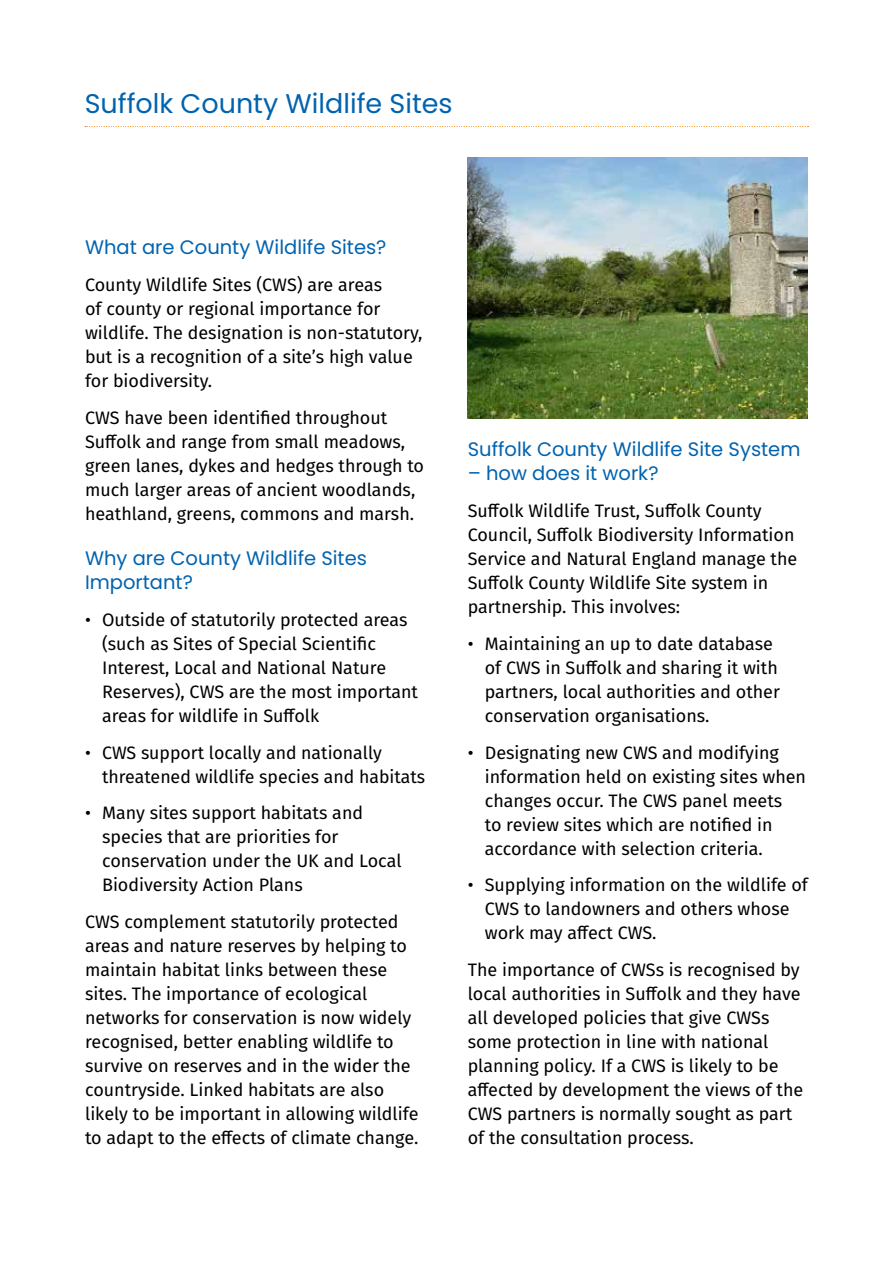
<style>
.page{position:relative;width:893px;height:1263px;background:#fff}
.page>*{position:absolute;margin:0;border:0;box-sizing:border-box;transform-origin:0 0}
.t1{font:27px "Poppins";color:#0063af}
.t2{font:19.5px/24px "Poppins";color:#0063af}
.t3{font:18px/24px "Fira Sans";color:#000}
</style>
<div class="page">
<svg style="left:85px;top:126px;width:723px;height:1px"></svg>
<img style="left:468px;top:158px;width:340px;height:261px">
<h1 class="t1" style="left:85px;top:88px;width:370px">Suffolk County Wildlife Sites</h1>
<p class="t2" style="left:85px;top:236px;width:303px">What are County Wildlife Sites?</p>
<p class="t3" style="left:85px;top:272px;width:339px">County Wildlife Sites (CWS) are areas<br>of county or regional importance for wildlife. The designation is non-statutory, but is a recognition of a site’s high value for biodiversity.</p>
<p class="t3" style="left:85px;top:405px;width:341px">CWS have been identified throughout Suffolk and range from small meadows, green lanes, dykes and hedges through to much larger areas of ancient woodlands, heathland, greens, commons and marsh.</p>
<p class="t2" style="left:85px;top:546px;width:283px">Why are County Wildlife Sites<br>Important?</p>
<p class="t3" style="left:102px;top:607px;width:318px;text-indent:-17px">• Outside of statutorily protected areas (such as Sites of Special Scientific Interest, Local and National Nature Reserves), CWS are the most important areas for wildlife in Suffolk</p>
<p class="t3" style="left:102px;top:740px;width:325px;text-indent:-17px">• CWS support locally and nationally threatened wildlife species and habitats</p>
<p class="t3" style="left:102px;top:801px;width:301px;text-indent:-17px">• Many sites support habitats and species that are priorities for conservation under the UK and Local<br>Biodiversity Action Plans</p>
<p class="t3" style="left:85px;top:909px;width:335px">CWS complement statutorily protected areas and nature reserves by helping to maintain habitat links between these sites. The importance of ecological networks for conservation is now widely recognised, better enabling wildlife to survive on reserves and in the wider the countryside. Linked habitats are also likely to be important in allowing wildlife to adapt to the effects of climate change.</p>
<p class="t2" style="left:468px;top:438px;width:334px">Suffolk County Wildlife Site System</p>
<p class="t2" style="left:468px;top:462px;width:192px">– how does it work?</p>
<p class="t3" style="left:468px;top:498px;width:331px">Suffolk Wildlife Trust, Suffolk County Council, Suffolk Biodiversity Information Service and Natural England manage the Suffolk County Wildlife Site system in partnership. This involves:</p>
<p class="t3" style="left:485px;top:631px;width:297px;text-indent:-17px">• Maintaining an up to date database of CWS in Suffolk and sharing it with partners, local authorities and other conservation organisations.</p>
<p class="t3" style="left:485px;top:740px;width:323px;text-indent:-17px">• Designating new CWS and modifying information held on existing sites when changes occur. The CWS panel meets<br>to review sites which are notified in accordance with selection criteria.</p>
<p class="t3" style="left:485px;top:872px;width:325px;text-indent:-17px">• Supplying information on the wildlife of<br>CWS to landowners and others whose work may affect CWS.</p>
<p class="t3" style="left:468px;top:957px;width:337px">The importance of CWSs is recognised by local authorities in Suffolk and they have all developed policies that give CWSs some protection in line with national planning policy. If a CWS is likely to be affected by development the views of the CWS partners is normally sought as part of the consultation process.</p>
</div>
